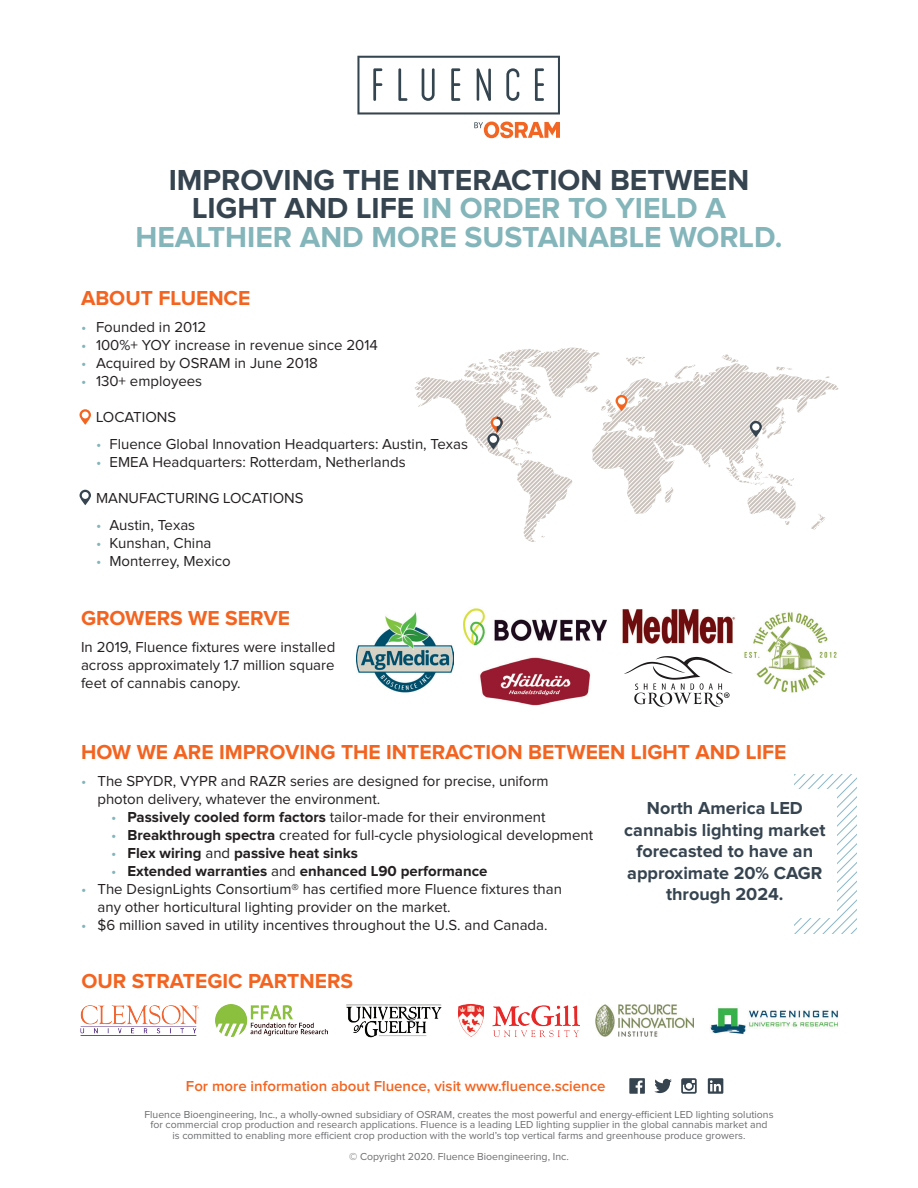
<style>
.page{position:relative;width:918px;height:1188px;background:#fff}
.page>*{position:absolute;margin:0;border:0;box-sizing:border-box;transform-origin:0 0}
.t1{font:700 30px/28.5px "Proxima Nova";color:#83b5ba;text-align:center}
.t2{font:700 21px "Proxima Nova";color:#f36421}
.t3{font:700 18px/21.6px "Proxima Nova";color:#364450;text-align:center}
.t4{font:15px/18px "Proxima Nova";color:#231f20}
.t5{font:700 15px "Proxima Nova";color:#231f20}
.t6{font:600 15px "Proxima Nova";color:#f36421}
.t7{font:10.5px/10.5px "Proxima Nova";color:#6c6d70;text-align:center}
.s1{color:#364450}
.s2{color:#83b5ba}
.s3{font-weight:700}
.s4{font-weight:400;color:#83b5ba}
.s5{font-weight:400}
</style>
<div class="page">
<svg style="left:415px;top:348px;width:424px;height:194px"></svg>
<div style="left:493px;top:419px;width:7px;height:7px;background:#fff;border-radius:50%"></div>
<svg style="left:616px;top:395px;width:12px;height:16px"></svg>
<div style="left:618px;top:397px;width:7px;height:8px;background:#fff;border-radius:50%"></div>
<svg style="left:487px;top:433px;width:12px;height:16px"></svg>
<div style="left:490px;top:436px;width:7px;height:7px;background:#fff;border-radius:50%"></div>
<svg style="left:750px;top:421px;width:12px;height:16px"></svg>
<div style="left:752px;top:423px;width:7px;height:8px;background:#fff;border-radius:50%"></div>
<svg style="left:79px;top:409px;width:12px;height:16px"></svg>
<div style="left:82px;top:412px;width:7px;height:6px;background:#fff;border-radius:50%"></div>
<svg style="left:80px;top:490px;width:11px;height:15px"></svg>
<div style="left:82px;top:492px;width:7px;height:7px;background:#fff;border-radius:50%"></div>
<img style="left:356px;top:612px;width:98px;height:81px">
<img style="left:463px;top:608px;width:144px;height:38px">
<img style="left:480px;top:657px;width:111px;height:49px">
<img style="left:622px;top:609px;width:113px;height:35px">
<img style="left:625px;top:657px;width:107px;height:49px">
<img style="left:744px;top:612px;width:93px;height:80px">
<img style="left:80px;top:1005px;width:119px;height:31px">
<img style="left:216px;top:1004px;width:112px;height:33px">
<img style="left:458px;top:1004px;width:122px;height:33px">
<img style="left:596px;top:1005px;width:97px;height:31px">
<img style="left:346px;top:1004px;width:96px;height:34px">
<img style="left:710px;top:1007px;width:129px;height:27px">
<svg style="left:795px;top:774px;width:61px;height:159px"></svg>
<div style="left:651px;top:790px;width:186px;height:128px;background:#fff"></div>
<svg style="left:357px;top:56px;width:203px;height:59px"></svg>
<svg style="left:474px;top:122px;width:86px;height:16px"></svg>
<svg style="left:629px;top:1078px;width:16px;height:15px"></svg>
<svg style="left:681px;top:1078px;width:16px;height:15px"></svg>
<svg style="left:654px;top:1079px;width:18px;height:14px"></svg>
<svg style="left:708px;top:1078px;width:15px;height:15px"></svg>
<h1 class="t1" style="left:135px;top:167px;width:649px"><span class="s1">IMPROVING THE INTERACTION BETWEEN<br>LIGHT AND LIFE</span> IN ORDER TO YIELD A<br>HEALTHIER AND MORE SUSTAINABLE WORLD.</h1>
<h2 class="t2" style="left:81px;top:288px;width:171px">ABOUT FLUENCE</h2>
<p class="t4" style="left:81px;top:319px;width:127px"><span class="s2">•</span> Founded in 2012</p>
<p class="t4" style="left:81px;top:337px;width:298px"><span class="s2">•</span> 100%+ YOY increase in revenue since 2014</p>
<p class="t4" style="left:81px;top:355px;width:238px"><span class="s2">•</span> Acquired by OSRAM in June 2018</p>
<p class="t4" style="left:81px;top:373px;width:123px"><span class="s2">•</span> 130+ employees</p>
<p class="t4" style="left:96px;top:409px;width:82px">LOCATIONS</p>
<p class="t4" style="left:96px;top:436px;width:374px"><span class="s2">•</span> Fluence Global Innovation Headquarters: Austin, Texas</p>
<p class="t4" style="left:96px;top:454px;width:311px"><span class="s2">•</span> EMEA Headquarters: Rotterdam, Netherlands</p>
<p class="t4" style="left:96px;top:490px;width:209px">MANUFACTURING LOCATIONS</p>
<p class="t4" style="left:96px;top:517px;width:101px"><span class="s2">•</span> Austin, Texas</p>
<p class="t4" style="left:96px;top:535px;width:117px"><span class="s2">•</span> Kunshan, China</p>
<p class="t4" style="left:96px;top:553px;width:136px"><span class="s2">•</span> Monterrey, Mexico</p>
<h2 class="t2" style="left:81px;top:609px;width:210px">GROWERS WE SERVE</h2>
<p class="t4" style="left:81px;top:639px;width:256px;text-align:justify">In 2019, Fluence fixtures were installed across approximately 1.7 million square feet of cannabis canopy.</p>
<h2 class="t2" style="left:81px;top:742px;width:707px">HOW WE ARE IMPROVING THE INTERACTION BETWEEN LIGHT AND LIFE</h2>
<p class="t4" style="left:98px;top:773px;width:453px;text-indent:-16px"><span class="s2">•</span> The SPYDR, VYPR and RAZR series are designed for precise, uniform photon delivery, whatever the environment.</p>
<p class="t4" style="left:111px;top:809px;width:436px"><span class="s2">•</span> <span class="s3">Passively cooled form factors</span> tailor-made for their environment</p>
<p class="t4" style="left:111px;top:827px;width:484px"><span class="s2">•</span> <span class="s3">Breakthrough spectra</span> created for full-cycle physiological development</p>
<p class="t5" style="left:111px;top:846px;width:248px"><span class="s4">•</span> Flex wiring <span class="s5">and</span> passive heat sinks</p>
<p class="t5" style="left:111px;top:864px;width:378px"><span class="s4">•</span> Extended warranties <span class="s5">and</span> enhanced L90 performance</p>
<p class="t4" style="left:98px;top:881px;width:466px;text-indent:-16px"><span class="s2">•</span> The DesignLights Consortium® has certified more Fluence fixtures than any other horticultural lighting provider on the market.</p>
<p class="t4" style="left:81px;top:917px;width:468px"><span class="s2">•</span> $6 million saved in utility incentives throughout the U.S. and Canada.</p>
<p class="t3" style="left:624px;top:798px;width:203px">North America LED cannabis lighting market forecasted to have an approximate 20% CAGR through 2024.</p>
<h2 class="t2" style="left:81px;top:971px;width:273px">OUR STRATEGIC PARTNERS</h2>
<p class="t6" style="left:186px;top:1079px;width:421px">For more information about Fluence, visit www.fluence.science</p>
<p class="t7" style="left:144px;top:1109px;width:631px">Fluence Bioengineering, Inc., a wholly-owned subsidiary of OSRAM, creates the most powerful and energy-efficient LED lighting solutions for commercial crop production and research applications. Fluence is a leading LED lighting supplier in the global cannabis market and<br>is committed to enabling more efficient crop production with the world’s top vertical farms and greenhouse produce growers.</p>
<p class="t7" style="left:349px;top:1151px;width:221px">© Copyright 2020. Fluence Bioengineering, Inc.</p>
</div>
